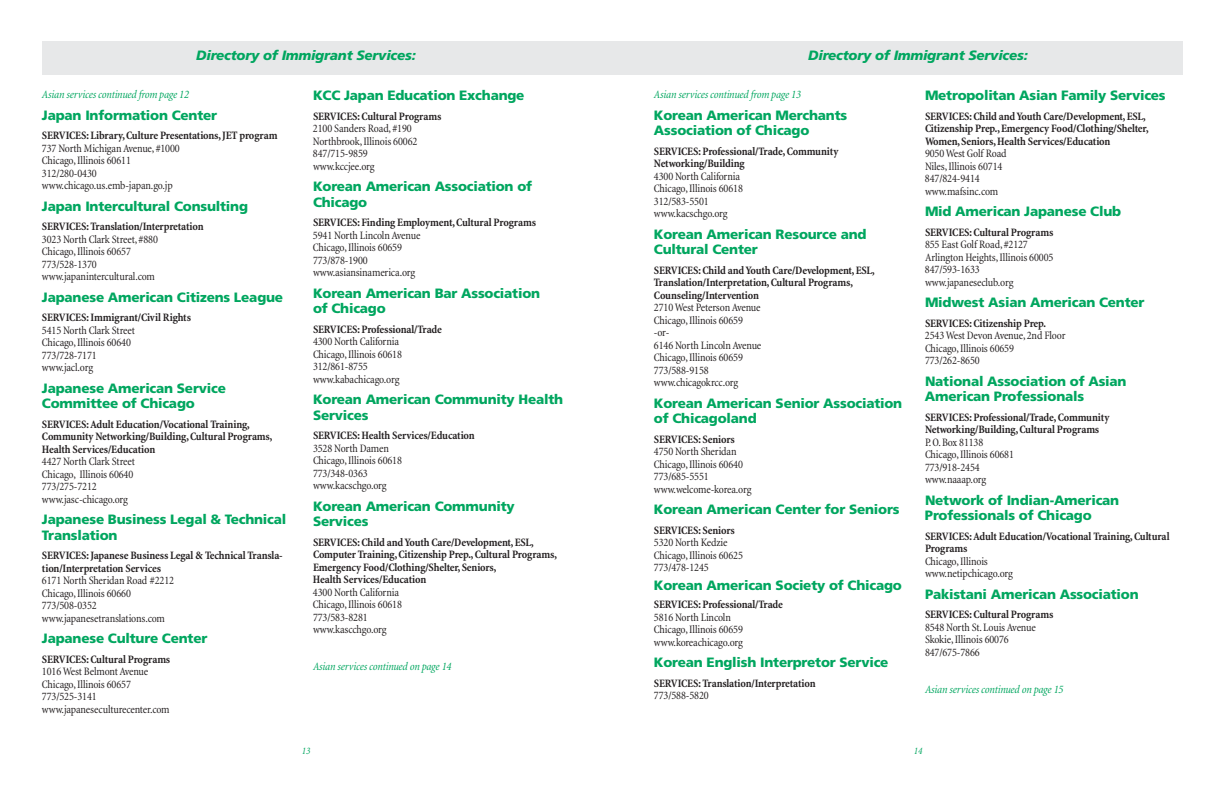
<style>
.page{position:relative;width:1224px;height:792px;background:#fff}
.page>*{position:absolute;margin:0;border:0;box-sizing:border-box;transform-origin:0 0}
.t1{font:900 13.5px/15.5px "Frutiger";letter-spacing:-.015em;color:#00a65f}
.t2{font:italic 900 13.5px "Frutiger";letter-spacing:-.015em;color:#00a65f}
.t3{font:condensed 11.5px/12.5px "Minion";letter-spacing:-.01em;color:#231f20}
.t4{font:700 condensed 11.5px/12.5px "Minion";letter-spacing:-.015em;color:#231f20}
.t5{font:italic condensed 11.5px "Minion";letter-spacing:-.02em;color:#00a65f}
.t6{font:italic condensed 10px "Minion";color:#00a65f}
</style>
<div class="page">
<div style="left:42px;top:42px;width:1140px;height:33px;background:#e7e8e9"></div>
<p class="t2" style="left:196px;top:50px;width:221px">Directory of Immigrant Services:</p>
<p class="t2" style="left:808px;top:50px;width:221px">Directory of Immigrant Services:</p>
<p class="t5" style="left:42px;top:90px;width:149px">Asian services continued from page 12</p>
<p class="t1" style="left:42px;top:108px;width:177px">Japan Information Center</p>
<p class="t4" style="left:42px;top:130px;width:237px">SERVICES: Library,Culture Presentations,JET program</p>
<p class="t3" style="left:42px;top:143px;width:139px">737 North MichiganAvenue, #1000<br>Chicago,Illinois 60611<br>312/280-0430 www.chicago.us.emb-japan.go.jp</p>
<p class="t1" style="left:42px;top:199px;width:208px">Japan Intercultural Consulting</p>
<p class="t4" style="left:42px;top:221px;width:163px">SERVICES: Translation/Interpretation</p>
<p class="t3" style="left:42px;top:234px;width:117px">3023 North Clark Street, #880<br>Chicago,Illinois 60657<br>773/528-1370 www.japanintercultural.com</p>
<p class="t1" style="left:42px;top:290px;width:243px">Japanese American Citizens League</p>
<p class="t4" style="left:42px;top:312px;width:151px">SERVICES: Immigrant/Civil Rights</p>
<p class="t3" style="left:42px;top:325px;width:94px">5415 North Clark Street<br>Chicago,Illinois 60640<br>773/728-7171 www.jacl.org</p>
<p class="t1" style="left:42px;top:381px;width:185px">Japanese American Service<br>Committee of Chicago</p>
<p class="t4" style="left:42px;top:419px;width:232px">SERVICES:Adult Education/Vocational Training,<br>Community Networking/Building,Cultural Programs,<br>Health Services/Education</p>
<p class="t3" style="left:42px;top:456px;width:94px">4427 North Clark Street<br>Chicago, Illinois 60640<br>773/275-7212 www.jasc-chicago.org</p>
<p class="t1" style="left:42px;top:513px;width:246px">Japanese Business Legal &amp; Technical<br>Translation</p>
<p class="t4" style="left:42px;top:550px;width:242px">SERVICES: Japanese Business Legal &amp; Technical Transla&shy;tion/Interpretation Services</p>
<p class="t3" style="left:42px;top:575px;width:134px">6171 North Sheridan Road #2212<br>Chicago,Illinois 60660<br>773/508-0352 www.japanesetranslations.com</p>
<p class="t1" style="left:42px;top:632px;width:167px">Japanese Culture Center</p>
<p class="t4" style="left:42px;top:654px;width:130px">SERVICES: Cultural Programs</p>
<p class="t3" style="left:42px;top:666px;width:129px">1016West BelmontAvenue<br>Chicago,Illinois 60657<br>773/525-3141 www.japaneseculturecenter.com</p>
<p class="t1" style="left:313px;top:89px;width:213px">KCC Japan Education Exchange</p>
<p class="t4" style="left:313px;top:111px;width:130px">SERVICES: Cultural Programs</p>
<p class="t3" style="left:313px;top:123px;width:106px">2100 Sanders Road, #190<br>Northbrook,Illinois 60062<br>847/715-9859 www.kccjee.org</p>
<p class="t1" style="left:313px;top:180px;width:221px">Korean American Association of<br>Chicago</p>
<p class="t4" style="left:313px;top:217px;width:225px">SERVICES: Finding Employment,Cultural Programs</p>
<p class="t3" style="left:313px;top:230px;width:109px">5941 North LincolnAvenue<br>Chicago,Illinois 60659<br>773/878-1900 www.asiansinamerica.org</p>
<p class="t1" style="left:313px;top:286px;width:229px">Korean American Bar Association of Chicago</p>
<p class="t4" style="left:313px;top:324px;width:130px">SERVICES: Professional/Trade</p>
<p class="t3" style="left:313px;top:336px;width:90px">4300 North California<br>Chicago,Illinois 60618<br>312/861-8755 www.kabachicago.org</p>
<p class="t1" style="left:313px;top:393px;width:252px">Korean American Community Health<br>Services</p>
<p class="t4" style="left:313px;top:430px;width:163px">SERVICES: Health Services/Education</p>
<p class="t3" style="left:313px;top:443px;width:90px">3528 North Damen<br>Chicago,Illinois 60618<br>773/348-0363 www.kacschgo.org</p>
<p class="t1" style="left:313px;top:499px;width:203px">Korean American Community<br>Services</p>
<p class="t4" style="left:313px;top:537px;width:245px">SERVICES: Child andYouth Care/Development,ESL, Computer Training,Citizenship Prep.,Cultural Programs, Emergency Food/Clothing/Shelter,Seniors,<br>Health Services/Education</p>
<p class="t3" style="left:313px;top:587px;width:90px">4300 North California<br>Chicago,Illinois 60618<br>773/583-8281 www.kascchgo.org</p>
<p class="t5" style="left:313px;top:662px;width:140px">Asian services continued on page 14</p>
<p class="t5" style="left:654px;top:90px;width:149px">Asian services continued from page 13</p>
<p class="t1" style="left:654px;top:108px;width:195px">Korean American Merchants<br>Association of Chicago</p>
<p class="t4" style="left:654px;top:146px;width:186px">SERVICES: Professional/Trade,Community<br>Networking/Building</p>
<p class="t3" style="left:654px;top:171px;width:90px">4300 North California<br>Chicago,Illinois 60618<br>312/583-5501 www.kacschgo.org</p>
<p class="t1" style="left:654px;top:227px;width:214px">Korean American Resource and<br>Cultural Center</p>
<p class="t4" style="left:654px;top:265px;width:222px">SERVICES: Child andYouth Care/Development,ESL,<br>Translation/Interpretation,Cultural Programs,<br>Counseling/Intervention</p>
<p class="t3" style="left:654px;top:302px;width:109px">2710West PetersonAvenue<br>Chicago,Illinois 60659<br>-or-<br>6146 North LincolnAvenue<br>Chicago,Illinois 60659<br>773/588-9158 www.chicagokrcc.org</p>
<p class="t1" style="left:654px;top:396px;width:250px">Korean American Senior Association of Chicagoland</p>
<p class="t4" style="left:654px;top:434px;width:82px">SERVICES: Seniors</p>
<p class="t3" style="left:654px;top:446px;width:99px">4750 North Sheridan<br>Chicago,Illinois 60640<br>773/685-5551 www.welcome-korea.org</p>
<p class="t1" style="left:654px;top:503px;width:247px">Korean American Center for Seniors</p>
<p class="t4" style="left:654px;top:525px;width:82px">SERVICES: Seniors</p>
<p class="t3" style="left:654px;top:537px;width:90px">5320 North Kedzie<br>Chicago,Illinois 60625<br>773/478-1245</p>
<p class="t1" style="left:654px;top:578px;width:249px">Korean American Society of Chicago</p>
<p class="t4" style="left:654px;top:599px;width:130px">SERVICES: Professional/Trade</p>
<p class="t3" style="left:654px;top:612px;width:91px">5816 North Lincoln<br>Chicago,Illinois 60659 www.koreachicago.org</p>
<p class="t1" style="left:654px;top:656px;width:236px">Korean English Interpretor Service</p>
<p class="t4" style="left:654px;top:678px;width:163px">SERVICES: Translation/Interpretation</p>
<p class="t3" style="left:654px;top:690px;width:56px">773/588-5820</p>
<p class="t1" style="left:925px;top:89px;width:242px">Metropolitan Asian Family Services</p>
<p class="t4" style="left:925px;top:111px;width:225px">SERVICES: Child andYouth Care/Development,ESL,<br>Citizenship Prep.,Emergency Food/Clothing/Shelter,<br>Women,Seniors,Health Services/Education</p>
<p class="t3" style="left:925px;top:148px;width:83px">9050West Golf Road<br>Niles,Illinois 60714<br>847/824-9414 www.mafsinc.com</p>
<p class="t1" style="left:925px;top:205px;width:198px">Mid American Japanese Club</p>
<p class="t4" style="left:925px;top:227px;width:130px">SERVICES: Cultural Programs</p>
<p class="t3" style="left:925px;top:239px;width:130px">855 East Golf Road, #2127<br>Arlington Heights,Illinois 60005<br>847/593-1633 www.japaneseclub.org</p>
<p class="t1" style="left:925px;top:296px;width:221px">Midwest Asian American Center</p>
<p class="t4" style="left:925px;top:318px;width:123px">SERVICES: Citizenship Prep.</p>
<p class="t3" style="left:925px;top:330px;width:142px">2543West DevonAvenue, 2nd Floor<br>Chicago,Illinois 60659<br>773/262-8650</p>
<p class="t1" style="left:925px;top:374px;width:203px">National Association of Asian<br>American Professionals</p>
<p class="t4" style="left:925px;top:412px;width:186px">SERVICES: Professional/Trade,Community<br>Networking/Building,Cultural Programs</p>
<p class="t3" style="left:925px;top:437px;width:90px">P.O.Box 81138<br>Chicago,Illinois 60681<br>773/918-2454 www.naaap.org</p>
<p class="t1" style="left:925px;top:493px;width:196px">Network of Indian-American<br>Professionals of Chicago</p>
<p class="t4" style="left:925px;top:531px;width:246px">SERVICES:Adult Education/Vocational Training,Cultural<br>Programs</p>
<p class="t3" style="left:925px;top:556px;width:90px">Chicago,Illinois www.netipchicago.org</p>
<p class="t1" style="left:925px;top:587px;width:215px">Pakistani American Association</p>
<p class="t4" style="left:925px;top:609px;width:130px">SERVICES: Cultural Programs</p>
<p class="t3" style="left:925px;top:622px;width:112px">8548 North St.LouisAvenue<br>Skokie,Illinois 60076<br>847/675-7866</p>
<p class="t5" style="left:925px;top:685px;width:140px">Asian services continued on page 15</p>
<p class="t6" style="left:302px;top:747px;width:10px">13</p>
<p class="t6" style="left:914px;top:747px;width:10px">14</p>
</div>
